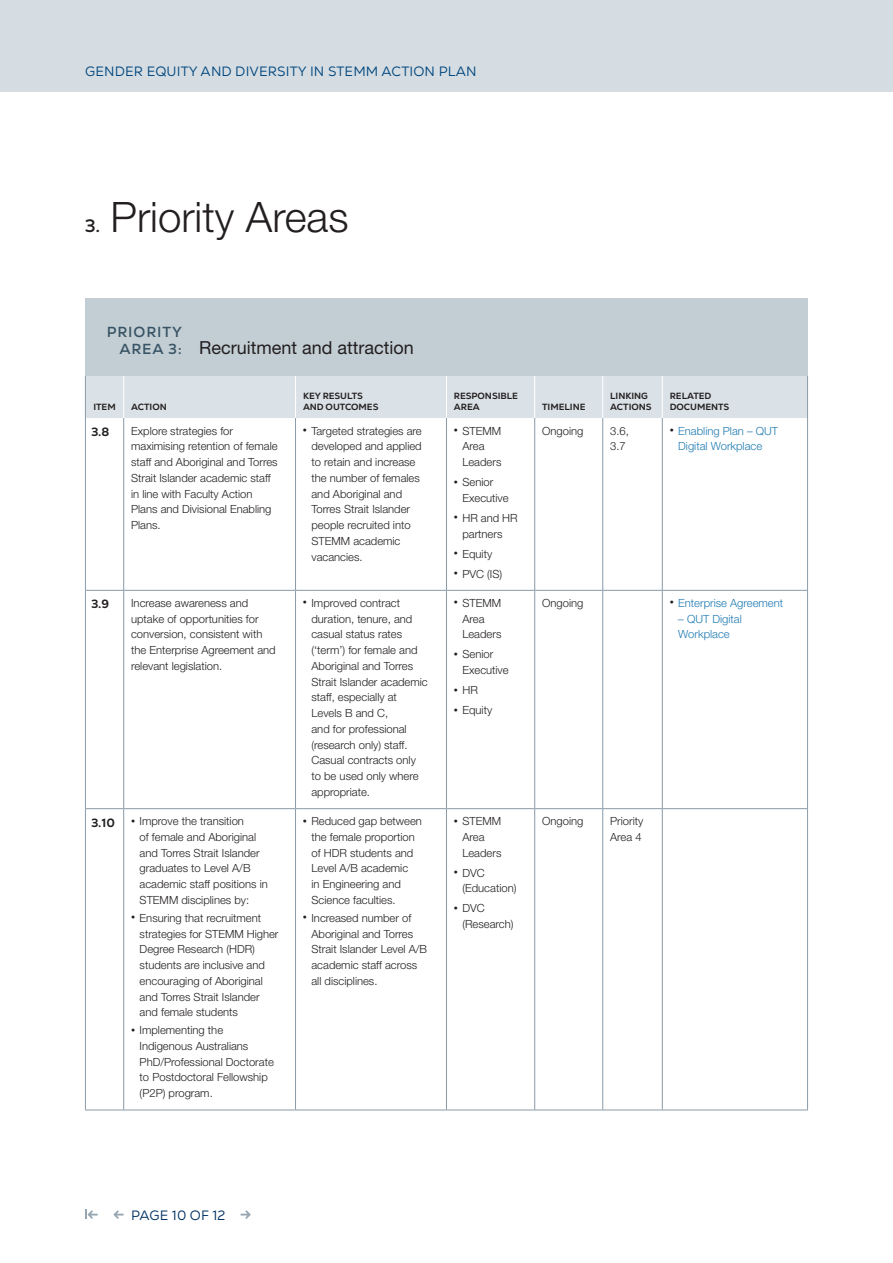
<style>
.page{position:relative;width:893px;height:1263px;background:#fff}
.page>*{position:absolute;margin:0;border:0;box-sizing:border-box;transform-origin:0 0}
.t1{font:300 42px "Helvetica Neue LT Pro";color:#231f20}
.t2{font:18px "Helvetica Neue LT Pro";color:#231f20}
.t3{font:700 18px "Nexa Text";color:#231f20}
.t4{font:700 14.55px "Nexa Text";letter-spacing:.06em;color:#385465}
.t5{font:13.5px "Nexa Text";letter-spacing:.01em;color:#00467e}
.t6{font:13.5px "Nexa Text";color:#003263}
.t7{font:800 12px "Nexa Text";color:#231f20}
.t8{font:300 11.25px/15.8px "Helvetica Neue LT Pro";color:#231f20}
.t9{font:300 11.25px/15.8px "Helvetica Neue LT Pro";color:#207bb1}
.t10{font:800 9px/10.8px "Nexa Text";letter-spacing:-.005em;color:#231f20}
.s1{font-family:"Nexa Text";font-weight:700;font-size:14.55px;color:#385465}
.s2{font-size:8.25px}
.s3{font-size:8.25px;color:#231f20}
</style>
<div class="page">
<div style="left:0;top:0;width:893px;height:91px;background:#d5dde2"></div>
<div style="left:86px;top:375px;width:721px;height:43px;background:#dbe2e7"></div>
<hr style="left:123px;top:375px;width:1px;height:43px;background:#fff">
<hr style="left:295px;top:375px;width:1px;height:43px;background:#fff">
<hr style="left:446px;top:375px;width:1px;height:43px;background:#fff">
<hr style="left:534px;top:375px;width:1px;height:43px;background:#fff">
<hr style="left:602px;top:375px;width:1px;height:43px;background:#fff">
<hr style="left:662px;top:375px;width:1px;height:43px;background:#fff">
<hr style="left:85px;top:375px;width:1px;height:43px;background:#899aa8">
<hr style="left:807px;top:375px;width:1px;height:43px;background:#899aa8">
<hr style="left:85px;top:809px;width:1px;height:300px;background:#899aa8">
<hr style="left:123px;top:809px;width:1px;height:300px;background:#899aa8">
<hr style="left:295px;top:809px;width:1px;height:300px;background:#899aa8">
<hr style="left:446px;top:809px;width:1px;height:300px;background:#899aa8">
<hr style="left:534px;top:809px;width:1px;height:300px;background:#899aa8">
<hr style="left:602px;top:809px;width:1px;height:300px;background:#899aa8">
<hr style="left:662px;top:809px;width:1px;height:300px;background:#899aa8">
<hr style="left:807px;top:809px;width:1px;height:300px;background:#899aa8">
<hr style="left:85px;top:1109px;width:39px;height:1px;background:#899aa8">
<hr style="left:124px;top:1109px;width:172px;height:1px;background:#899aa8">
<hr style="left:296px;top:1109px;width:150px;height:1px;background:#899aa8">
<hr style="left:446px;top:1109px;width:89px;height:1px;background:#899aa8">
<hr style="left:535px;top:1109px;width:68px;height:1px;background:#899aa8">
<hr style="left:603px;top:1109px;width:59px;height:1px;background:#899aa8">
<hr style="left:662px;top:1109px;width:146px;height:1px;background:#899aa8">
<hr style="left:85px;top:418px;width:1px;height:172px;background:#899aa8">
<hr style="left:123px;top:418px;width:1px;height:172px;background:#899aa8">
<hr style="left:295px;top:418px;width:1px;height:172px;background:#899aa8">
<hr style="left:446px;top:418px;width:1px;height:172px;background:#899aa8">
<hr style="left:534px;top:418px;width:1px;height:172px;background:#899aa8">
<hr style="left:602px;top:418px;width:1px;height:172px;background:#899aa8">
<hr style="left:662px;top:418px;width:1px;height:172px;background:#899aa8">
<hr style="left:807px;top:418px;width:1px;height:172px;background:#899aa8">
<hr style="left:85px;top:590px;width:39px;height:1px;background:#899aa8">
<hr style="left:85px;top:591px;width:1px;height:217px;background:#899aa8">
<hr style="left:124px;top:590px;width:172px;height:1px;background:#899aa8">
<hr style="left:123px;top:591px;width:1px;height:217px;background:#899aa8">
<hr style="left:296px;top:590px;width:150px;height:1px;background:#899aa8">
<hr style="left:295px;top:591px;width:1px;height:217px;background:#899aa8">
<hr style="left:446px;top:590px;width:89px;height:1px;background:#899aa8">
<hr style="left:446px;top:591px;width:1px;height:217px;background:#899aa8">
<hr style="left:535px;top:590px;width:68px;height:1px;background:#899aa8">
<hr style="left:534px;top:591px;width:1px;height:217px;background:#899aa8">
<hr style="left:603px;top:590px;width:59px;height:1px;background:#899aa8">
<hr style="left:602px;top:591px;width:1px;height:217px;background:#899aa8">
<hr style="left:662px;top:590px;width:146px;height:1px;background:#899aa8">
<hr style="left:662px;top:591px;width:1px;height:217px;background:#899aa8">
<hr style="left:807px;top:591px;width:1px;height:217px;background:#899aa8">
<hr style="left:85px;top:808px;width:39px;height:1px;background:#899aa8">
<hr style="left:124px;top:808px;width:172px;height:1px;background:#899aa8">
<hr style="left:296px;top:808px;width:150px;height:1px;background:#899aa8">
<hr style="left:446px;top:808px;width:89px;height:1px;background:#899aa8">
<hr style="left:535px;top:808px;width:68px;height:1px;background:#899aa8">
<hr style="left:603px;top:808px;width:59px;height:1px;background:#899aa8">
<hr style="left:662px;top:808px;width:146px;height:1px;background:#899aa8">
<div style="left:85px;top:298px;width:723px;height:77px;background:#c3ced4"></div>
<svg style="left:113px;top:1210px;width:11px;height:9px"></svg>
<svg style="left:241px;top:1210px;width:10px;height:9px"></svg>
<svg style="left:85px;top:1210px;width:13px;height:9px"></svg>
<p class="t5" style="left:85px;top:63px;width:393px">GENDER EQUITY AND DIVERSITY IN STEMM ACTION PLAN</p>
<h2 class="t3" style="left:85px;top:214px;width:17px">3.</h2>
<h1 class="t1" style="left:111px;top:191px;width:240px">Priority Areas</h1>
<p class="t4" style="left:107px;top:322px;width:77px">PRIORITY</p>
<h2 class="t2" style="left:119px;top:337px;width:296px"><span class="s1">AREA 3:</span> Recruitment and attraction</h2>
<p class="t10" style="left:93px;top:401px;width:24px">ITEM</p>
<p class="t10" style="left:131px;top:401px;width:37px">ACTION</p>
<p class="t10" style="left:303px;top:390px;width:77px">KEY RESULTS<br>AND OUTCOMES</p>
<p class="t10" style="left:454px;top:390px;width:65px">RESPONSIBLE<br>AREA</p>
<p class="t10" style="left:542px;top:401px;width:45px">TIMELINE</p>
<p class="t10" style="left:610px;top:390px;width:43px">LINKING<br>ACTIONS</p>
<p class="t10" style="left:670px;top:390px;width:61px">RELATED<br>DOCUMENTS</p>
<p class="t7" style="left:91px;top:424px;width:20px">3.8</p>
<p class="t8" style="left:131px;top:422px;width:148px">Explore strategies for maximising retention of female staff and Aboriginal and Torres<br>Strait Islander academic staff in line with Faculty Action<br>Plans and Divisional Enabling<br>Plans.</p>
<p class="t8" style="left:311px;top:422px;width:112px;text-indent:-9px"><span class="s2">•</span> Targeted strategies are developed and applied to retain and increase the number of females and Aboriginal and<br>Torres Strait Islander people recruited into<br>STEMM academic vacancies.</p>
<p class="t8" style="left:462px;top:422px;width:40px;text-indent:-9px"><span class="s2">•</span> STEMM<br>Area<br>Leaders</p>
<p class="t8" style="left:542px;top:422px;width:43px">Ongoing</p>
<p class="t8" style="left:610px;top:422px;width:20px">3.6,<br>3.7</p>
<p class="t9" style="left:678px;top:422px;width:101px;text-indent:-9px"><span class="s3">•</span> Enabling Plan – QUT<br>Digital Workplace</p>
<p class="t8" style="left:462px;top:474px;width:48px;text-indent:-9px"><span class="s2">•</span> Senior<br>Executive</p>
<p class="t8" style="left:462px;top:510px;width:57px;text-indent:-9px"><span class="s2">•</span> HR and HR partners</p>
<p class="t8" style="left:454px;top:545px;width:40px"><span class="s2">•</span> Equity</p>
<p class="t8" style="left:454px;top:565px;width:50px"><span class="s2">•</span> PVC (IS)</p>
<p class="t7" style="left:91px;top:596px;width:19px">3.9</p>
<p class="t8" style="left:131px;top:595px;width:146px">Increase awareness and uptake of opportunities for conversion, consistent with the Enterprise Agreement and relevant legislation.</p>
<p class="t8" style="left:311px;top:595px;width:118px;text-indent:-9px"><span class="s2">•</span> Improved contract duration, tenure, and casual status rates (‘term’) for female and<br>Aboriginal and Torres<br>Strait Islander academic staff, especially at<br>Levels B and C,<br>and for professional (research only) staff.<br>Casual contracts only to be used only where appropriate.</p>
<p class="t8" style="left:462px;top:595px;width:40px;text-indent:-9px"><span class="s2">•</span> STEMM<br>Area<br>Leaders</p>
<p class="t8" style="left:462px;top:646px;width:48px;text-indent:-9px"><span class="s2">•</span> Senior<br>Executive</p>
<p class="t8" style="left:454px;top:682px;width:25px"><span class="s2">•</span> HR</p>
<p class="t8" style="left:454px;top:702px;width:40px"><span class="s2">•</span> Equity</p>
<p class="t7" style="left:91px;top:815px;width:25px">3.10</p>
<p class="t8" style="left:140px;top:813px;width:130px;text-indent:-9px"><span class="s2">•</span> Improve the transition<br>of female and Aboriginal and Torres Strait Islander graduates to Level A/B academic staff positions in<br>STEMM disciplines by:</p>
<p class="t8" style="left:140px;top:910px;width:140px;text-indent:-9px"><span class="s2">•</span> Ensuring that recruitment strategies for STEMM Higher<br>Degree Research (HDR) students are inclusive and encouraging of Aboriginal and Torres Strait Islander and female students</p>
<p class="t8" style="left:140px;top:1022px;width:136px;text-indent:-9px"><span class="s2">•</span> Implementing the<br>Indigenous Australians<br>PhD/Professional Doctorate to Postdoctoral Fellowship (P2P) program.</p>
<p class="t8" style="left:311px;top:813px;width:112px;text-indent:-9px"><span class="s2">•</span> Reduced gap between the female proportion of HDR students and<br>Level A/B academic<br>in Engineering and<br>Science faculties.</p>
<p class="t8" style="left:311px;top:910px;width:117px;text-indent:-9px"><span class="s2">•</span> Increased number of<br>Aboriginal and Torres<br>Strait Islander Level A/B academic staff across all disciplines.</p>
<p class="t8" style="left:462px;top:813px;width:40px;text-indent:-9px"><span class="s2">•</span> STEMM<br>Area<br>Leaders</p>
<p class="t8" style="left:462px;top:864px;width:55px;text-indent:-9px"><span class="s2">•</span> DVC (Education)</p>
<p class="t8" style="left:462px;top:900px;width:53px;text-indent:-9px"><span class="s2">•</span> DVC (Research)</p>
<p class="t8" style="left:542px;top:595px;width:43px">Ongoing</p>
<p class="t9" style="left:670px;top:595px;width:115px"><span class="s3">•</span> Enterprise Agreement</p>
<p class="t9" style="left:678px;top:610px;width:65px">– QUT Digital<br>Workplace</p>
<p class="t8" style="left:542px;top:813px;width:43px">Ongoing</p>
<p class="t8" style="left:610px;top:813px;width:35px">Priority<br>Area 4</p>
<p class="t6" style="left:131px;top:1207px;width:96px">PAGE 10 OF 12</p>
</div>
